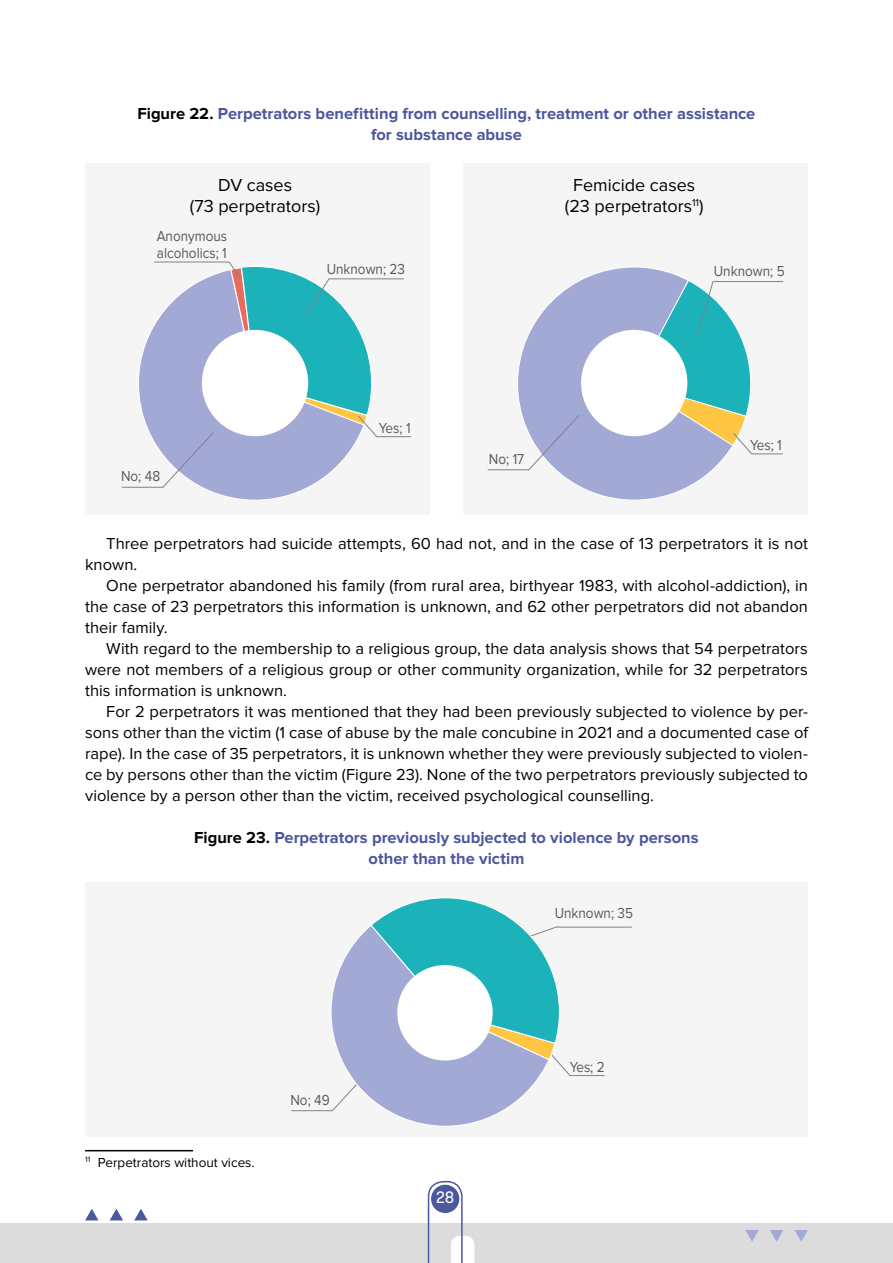
<style>
.page{position:relative;width:893px;height:1263px;background:#fff}
.page>*{position:absolute;margin:0;border:0;box-sizing:border-box;transform-origin:0 0}
.t1{font:18px/21px "Proxima Nova";color:#000;text-align:center}
.t2{font:16.5px/21px "Proxima Nova";color:#000;text-align:justify}
.t3{font:700 16.5px/21px "Proxima Nova";color:#4c579d;text-align:center}
.t4{font:16.5px "GT Walsheim Pro";color:#fff}
.t5{font:15px/16.5px "Proxima Nova";color:#58595b;scale:.9 1}
.t6{font:13.5px "Proxima Nova";color:#000}
.s1{color:#000}
</style>
<div class="page">
<div style="left:0;top:1224px;width:893px;height:39px;background:#dddcdc"></div>
<svg style="left:428px;top:1181px;width:46px;height:82px"></svg>
<svg style="left:85px;top:1209px;width:14px;height:11px"></svg>
<svg style="left:110px;top:1209px;width:13px;height:11px"></svg>
<svg style="left:134px;top:1209px;width:14px;height:11px"></svg>
<svg style="left:745px;top:1230px;width:14px;height:12px"></svg>
<svg style="left:770px;top:1230px;width:13px;height:12px"></svg>
<svg style="left:794px;top:1230px;width:14px;height:12px"></svg>
<div style="left:85px;top:882px;width:723px;height:255px;background:#f6f5f5"></div>
<div style="left:463px;top:163px;width:345px;height:351px;background:#f6f5f5"></div>
<div style="left:85px;top:163px;width:344px;height:351px;background:#f6f5f5"></div>
<svg style="left:138px;top:271px;width:220px;height:229px"></svg>
<svg style="left:517px;top:267px;width:208px;height:233px"></svg>
<svg style="left:162px;top:432px;width:52px;height:56px"></svg>
<hr style="left:122px;top:487px;width:41px;height:1px;background:#808285">
<hr style="left:154px;top:262px;width:75px;height:1px;background:#808285">
<hr style="left:329px;top:278px;width:75px;height:1px;background:#808285">
<svg style="left:228px;top:261px;width:150px;height:177px"></svg>
<hr style="left:376px;top:436px;width:35px;height:1px;background:#808285">
<hr style="left:751px;top:453px;width:32px;height:1px;background:#808285">
<svg style="left:528px;top:414px;width:52px;height:57px"></svg>
<hr style="left:488px;top:469px;width:41px;height:1px;background:#808285">
<hr style="left:713px;top:281px;width:70px;height:1px;background:#808285">
<svg style="left:629px;top:279px;width:124px;height:176px"></svg>
<div style="left:202px;top:330px;width:106px;height:106px;background:#fff;border-radius:50%"></div>
<div style="left:581px;top:330px;width:106px;height:106px;background:#fff;border-radius:50%"></div>
<hr style="left:85px;top:1150px;width:108px;height:1px;background:#000">
<hr style="left:291px;top:1110px;width:42px;height:1px;background:#808285">
<hr style="left:557px;top:927px;width:75px;height:1px;background:#808285">
<hr style="left:570px;top:1075px;width:35px;height:1px;background:#808285">
<svg style="left:330px;top:898px;width:241px;height:228px"></svg>
<div style="left:397px;top:965px;width:96px;height:95px;background:#fff;border-radius:50%"></div>
<p class="t3" style="left:137px;top:104px;width:619px"><span class="s1">Figure 22.</span> Perpetrators benefitting from counselling, treatment or other assistance for substance abuse</p>
<p class="t1" style="left:190px;top:174px;width:132px">DV cases<br>(73 perpetrators)</p>
<p class="t1" style="left:565px;top:174px;width:140px">Femicide cases (23 perpetrators<sup>11</sup>)</p>
<p class="t5" style="left:157px;top:228px;width:80px">Anonymous alcoholics; 1</p>
<p class="t5" style="left:121px;top:468px;width:45px">No; 48</p>
<p class="t5" style="left:327px;top:261px;width:89px">Unknown; 23</p>
<p class="t5" style="left:379px;top:420px;width:37px">Yes; 1</p>
<p class="t5" style="left:489px;top:451px;width:41px">No; 17</p>
<p class="t5" style="left:714px;top:263px;width:80px">Unknown; 5</p>
<p class="t5" style="left:750px;top:437px;width:37px">Yes; 1</p>
<p class="t2" style="left:85px;top:533px;width:724px;text-indent:21px">Three perpetrators had suicide attempts, 60 had not, and in the case of 13 perpetrators it is not known.</p>
<p class="t2" style="left:85px;top:575px;width:724px;text-indent:21px">One perpetrator abandoned his family (from rural area, birthyear 1983, with alcohol-addiction), in the case of 23 perpetrators this information is unknown, and 62 other perpetrators did not abandon their family.</p>
<p class="t2" style="left:85px;top:638px;width:724px;text-indent:21px">With regard to the membership to a religious group, the data analysis shows that 54 perpetrators were not members of a religious group or other community organization, while for 32 perpetrators this information is unknown.</p>
<p class="t2" style="left:85px;top:701px;width:724px;text-indent:21px">For 2 perpetrators it was mentioned that they had been previously subjected to violence by per&shy;sons other than the victim (1 case of abuse by the male concubine in 2021 and a documented case of rape). In the case of 35 perpetrators, it is unknown whether they were previously subjected to violen&shy;ce by persons other than the victim (Figure 23). None of the two perpetrators previously subjected to violence by a person other than the victim, received psychological counselling.</p>
<p class="t3" style="left:194px;top:827px;width:506px"><span class="s1">Figure 23.</span> Perpetrators previously subjected to violence by persons other than the victim</p>
<p class="t5" style="left:555px;top:905px;width:89px">Unknown; 35</p>
<p class="t6" style="left:85px;top:1154px;width:171px"><sup>11</sup> Perpetrators without vices.</p>
<p class="t5" style="left:290px;top:1092px;width:45px">No; 49</p>
<p class="t4" style="left:436px;top:1187px;width:20px">28</p>
<p class="t5" style="left:570px;top:1059px;width:41px">Yes; 2</p>
</div>
